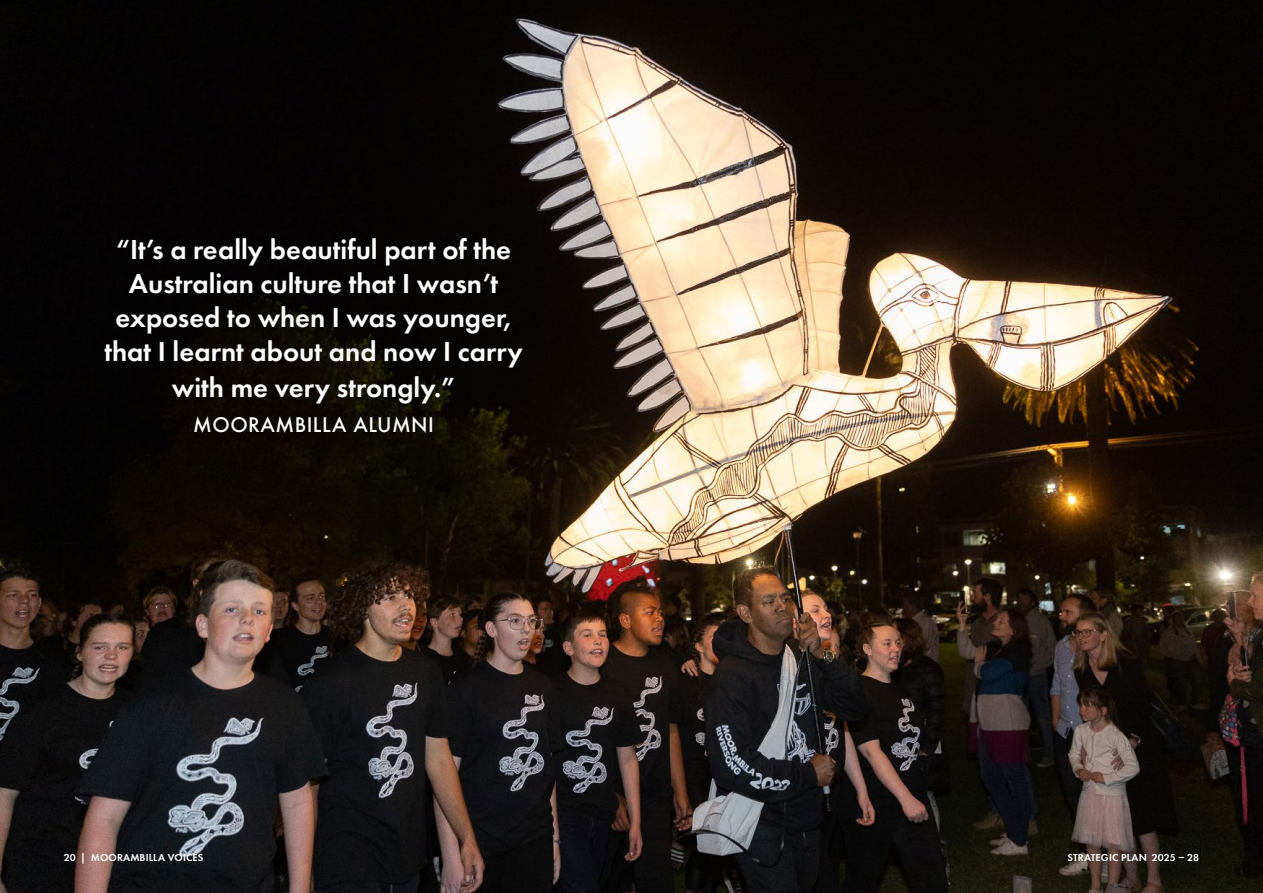
<style>
.page{position:relative;width:1263px;height:893px;background:#fff}
.page>*{position:absolute;margin:0;border:0;box-sizing:border-box;transform-origin:0 0}
.t1{font:600 28.5px/34.5px "Futura PT";color:#fff;text-align:center}
.t2{font:500 19.5px "Futura";letter-spacing:.025em;color:#fff}
.t3{font:600 10.5px "Futura PT";letter-spacing:.01em;color:#fff}
</style>
<div class="page">
<img style="left:0;top:0;width:1262px;height:893px">
<hr style="left:1262px;top:0;width:1px;height:893px;background:#000">
<p class="t1" style="left:104px;top:232px;width:420px">“It’s a really beautiful part of the<br>Australian culture that I wasn’t exposed to when I was younger, that I learnt about and now I carry with me very strongly.”</p>
<p class="t2" style="left:193px;top:411px;width:242px">MOORAMBILLA ALUMNI</p>
<p class="t3" style="left:64px;top:851px;width:141px">20 | MOORAMBILLA VOICES</p>
<p class="t3" style="left:1067px;top:851px;width:133px">STRATEGIC PLAN 2025 – 28</p>
</div>
